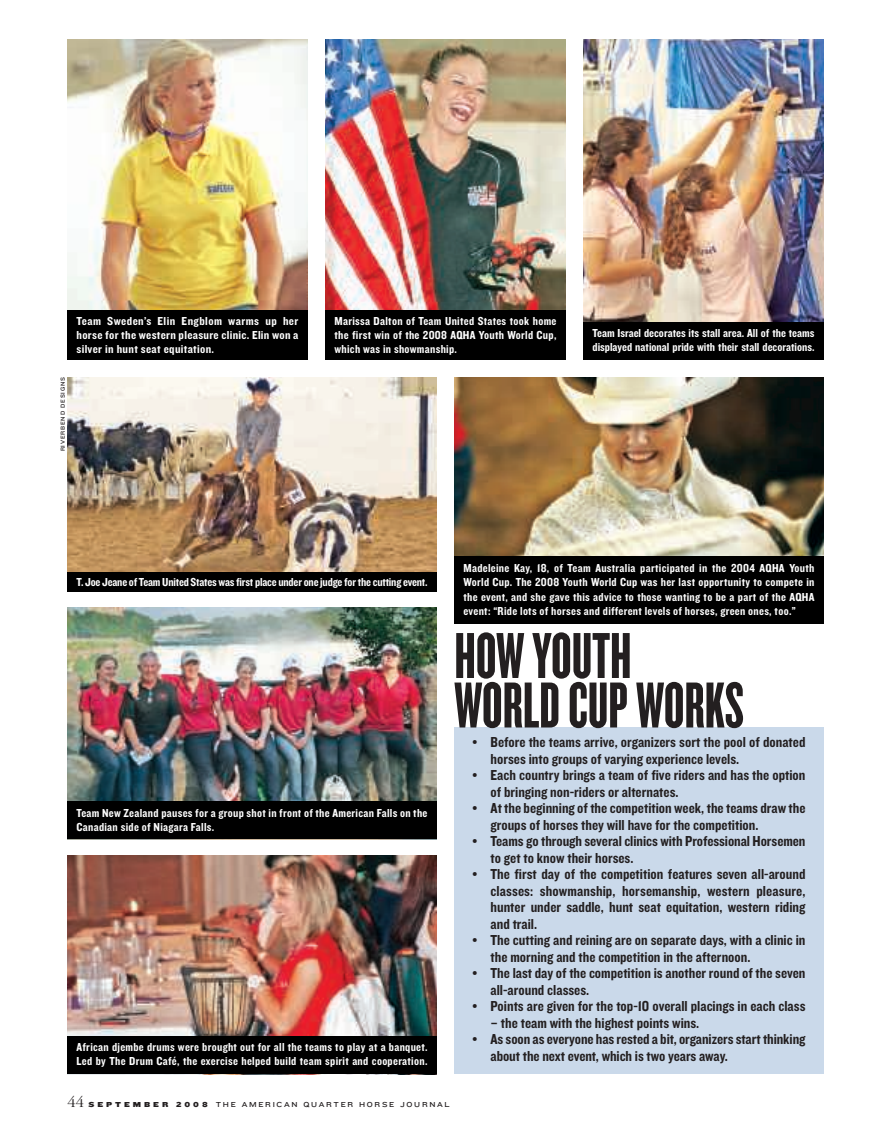
<style>
.page{position:relative;width:891px;height:1134px;background:#fff}
.page>*{position:absolute;margin:0;border:0;box-sizing:border-box;transform-origin:0 0}
.t1{font:67.5px/49.5px "Knockout HTF67 Full Bantamwt";letter-spacing:.005em;color:#231f20}
.t2{font:15px/16.5px "Knockout HTF50 Welterweight";color:#231f20}
.t3{font:12px/14.2px "Knockout HTF50 Welterweight";letter-spacing:.025em;color:#fff;text-align:justify}
.t4{font:12px/14.2px "Knockout HTF50 Welterweight";letter-spacing:.025em;color:#fff;text-align:justify;scale:1.05 1}
.t5{font:12px/14.2px "Knockout HTF50 Welterweight";color:#fff}
.t6{font:12px "Knockout HTF50 Welterweight";letter-spacing:-.015em;color:#fff}
.t7{font:7.5px "Knockout HTF33 Junior Heviwt";letter-spacing:.23em;color:#231f20}
.t8{font:6px "Knockout HTF32 Junior Cruiserwt";letter-spacing:.135em;color:#231f20}
.s1{font-family:"Garamond Three";font-size:16.5px}
.s2{font-family:"Knockout HTF73 Full Heviweight"}
</style>
<div class="page">
<div style="left:454px;top:728px;width:370px;height:346px;background:#cad9ea"></div>
<img style="left:67px;top:855px;width:370px;height:182px">
<img style="left:67px;top:377px;width:370px;height:195px">
<img style="left:67px;top:608px;width:370px;height:194px">
<img style="left:454px;top:377px;width:370px;height:180px">
<img style="left:325px;top:39px;width:241px;height:271px">
<img style="left:583px;top:39px;width:241px;height:283px">
<div style="left:325px;top:310px;width:241px;height:50px;background:#000"></div>
<div style="left:583px;top:322px;width:241px;height:38px;background:#000"></div>
<div style="left:454px;top:557px;width:370px;height:67px;background:#000"></div>
<div style="left:67px;top:802px;width:370px;height:37px;background:#000"></div>
<img style="left:67px;top:39px;width:241px;height:271px">
<div style="left:67px;top:310px;width:241px;height:50px;background:#000"></div>
<div style="left:67px;top:572px;width:370px;height:19px;background:#000"></div>
<div style="left:67px;top:1037px;width:370px;height:37px;background:#000"></div>
<p class="t8" style="left:59px;top:451px;width:76px;rotate:-90deg">RIVERBEND DESIGNS</p>
<p class="t4" style="left:76px;top:314px;width:213px">Team Sweden’s Elin Engblom warms up her horse for the western pleasure clinic. Elin won a silver in hunt seat equitation.</p>
<p class="t3" style="left:334px;top:314px;width:224px">Marissa Dalton of Team United States took home the first win of the 2008 AQHA Youth World Cup, which was in showmanship.</p>
<p class="t5" style="left:592px;top:326px;width:224px">Team Israel decorates its stall area. All of the teams displayed national pride with their stall decorations.</p>
<p class="t6" style="left:76px;top:578px;width:353px">T. Joe Jeane of Team United States was first place under one judge for the cutting event.</p>
<p class="t3" style="left:76px;top:807px;width:352px">Team New Zealand pauses for a group shot in front of the American Falls on the<br>Canadian side of Niagara Falls.</p>
<p class="t3" style="left:76px;top:1040px;width:353px">African djembe drums were brought out for all the teams to play at a banquet.<br>Led by The Drum Café, the exercise helped build team spirit and cooperation.</p>
<p class="t3" style="left:464px;top:562px;width:353px">Madeleine Kay, 18, of Team Australia participated in the 2004 AQHA Youth World Cup. The 2008 Youth World Cup was her last opportunity to compete in the event, and she gave this advice to those wanting to be a part of the AQHA event: “Ride lots of horses and different levels of horses, green ones, too.”</p>
<h1 class="t1" style="left:454px;top:630px;width:291px">HOW YOUTH<br>WORLD CUP WORKS</h1>
<p class="t2" style="left:490px;top:735px;width:317px;text-indent:-18px">• Before the teams arrive, organizers sort the pool of donated horses into groups of varying experience levels.</p>
<p class="t2" style="left:490px;top:768px;width:316px;text-indent:-18px">• Each country brings a team of five riders and has the option of bringing non-riders or alternates.</p>
<p class="t2" style="left:490px;top:801px;width:316px;text-indent:-18px">• At the beginning of the competition week, the teams draw the groups of horses they will have for the competition.</p>
<p class="t2" style="left:490px;top:834px;width:317px;text-indent:-18px">• Teams go through several clinics with Professional Horsemen to get to know their horses.</p>
<p class="t2" style="left:490px;top:867px;width:317px;text-align:justify;text-indent:-18px">• The first day of the competition features seven all-around classes: showmanship, horsemanship, western pleasure, hunter under saddle, hunt seat equitation, western riding and trail.</p>
<p class="t2" style="left:490px;top:933px;width:316px;text-indent:-18px">• The cutting and reining are on separate days, with a clinic in the morning and the competition in the afternoon.</p>
<p class="t2" style="left:490px;top:966px;width:316px;text-indent:-18px">• The last day of the competition is another round of the seven all-around classes.</p>
<p class="t2" style="left:472px;top:999px;width:334px">• Points are given for the top-10 overall placings in each class</p>
<p class="t2" style="left:490px;top:1015px;width:210px">– the team with the highest points wins.</p>
<p class="t2" style="left:490px;top:1032px;width:317px;text-indent:-18px">• As soon as everyone has rested a bit, organizers start thinking about the next event, which is two years away.</p>
<p class="t7" style="left:68px;top:1100px;width:384px"><span class="s1">44</span> <span class="s2">S E P T E M B E R 2 0 0 8</span> THE AMERICAN QUARTER HORSE JOURNAL</p>
</div>
